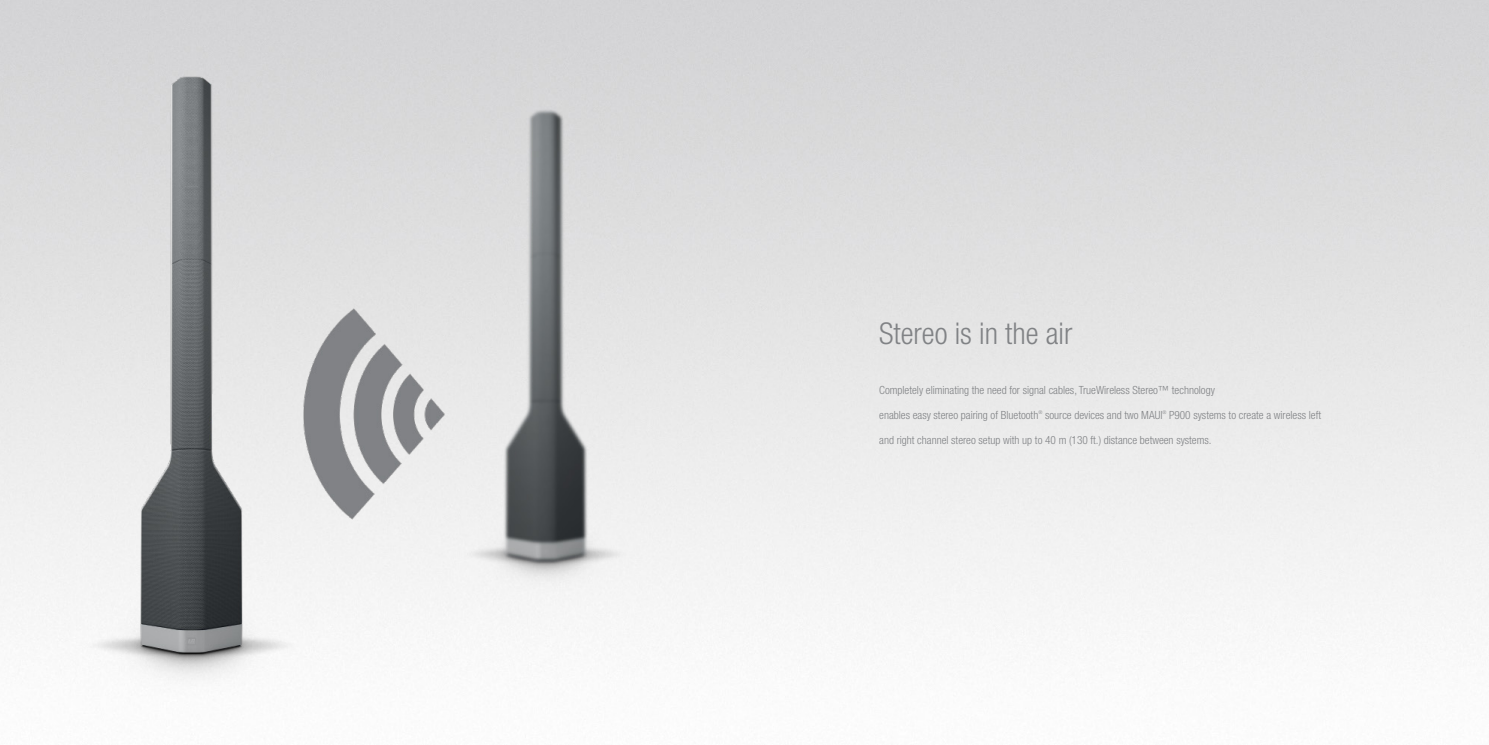
<style>
.page{position:relative;width:1489px;height:745px;background:#fff}
.page>*{position:absolute;margin:0;border:0;box-sizing:border-box;transform-origin:0 0}
.t1{font:300 condensed 30px "Helvetica Neue LT Std";color:#808285}
.t2{font:300 condensed 11.25px "Helvetica Neue LT Std";color:#808285}
.t3{font:300 condensed 5px "Helvetica Neue LT Std";color:#808285}
</style>
<div class="page">
<img style="left:12px;top:9px;width:703px;height:712px">
<p class="t1" style="left:879px;top:315px;width:195px">Stereo is in the air</p>
<p class="t2" style="left:879px;top:383px;width:337px">Completely eliminating the need for signal cables, TrueWireless Stereo™ technology</p>
<p class="t2" style="left:879px;top:408px;width:161px">enables easy stereo pairing of Bluetooth</p>
<p class="t3" style="left:1038px;top:409px;width:6px">®</p>
<p class="t2" style="left:1045px;top:408px;width:119px">source devices and two MAUI</p>
<p class="t3" style="left:1162px;top:409px;width:6px">®</p>
<p class="t2" style="left:1168px;top:408px;width:153px">P900 systems to create a wireless left</p>
<p class="t2" style="left:879px;top:433px;width:334px">and right channel stereo setup with up to 40 m (130 ft.) distance between systems.</p>
</div>
